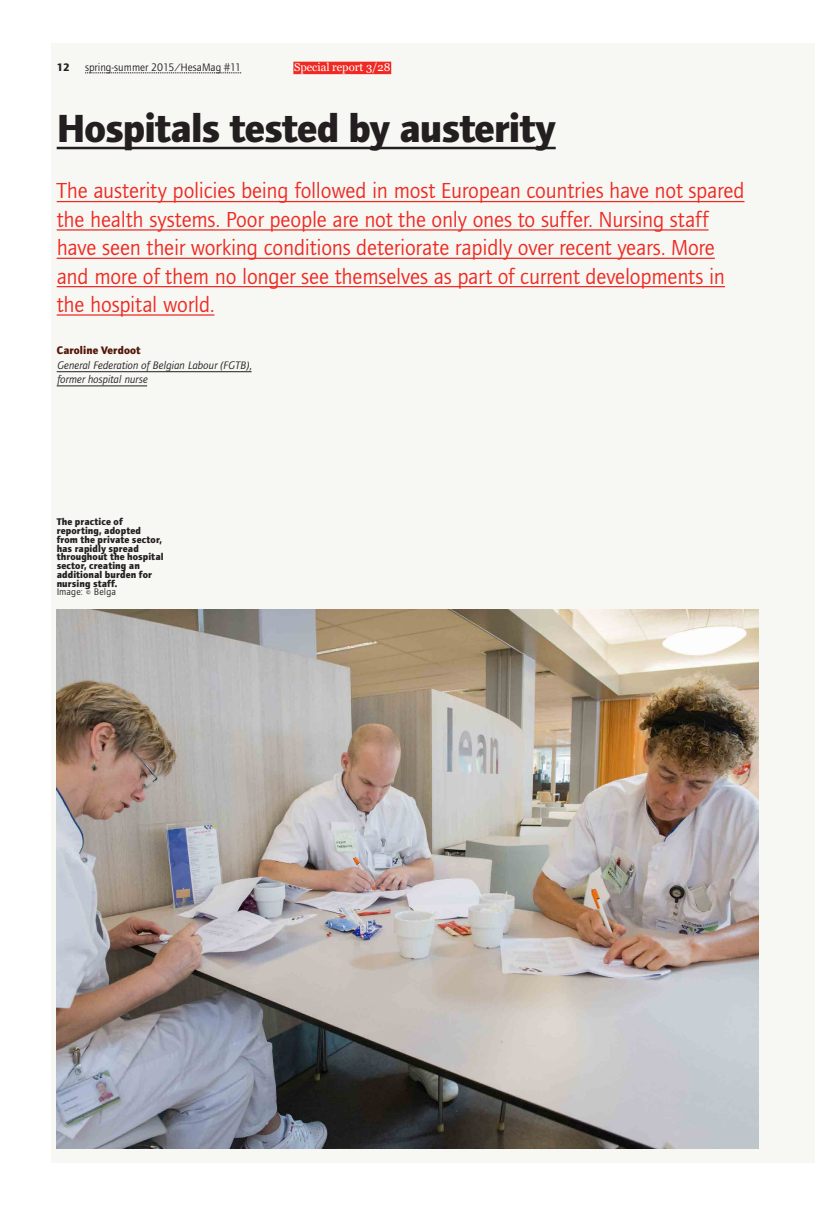
<style>
.page{position:relative;width:815px;height:1205px;background:#fff}
.page>*{position:absolute;margin:0;border:0;box-sizing:border-box;transform-origin:0 0}
.HM___Titre_3{font:40.62px "etui Foundry Journal bold";letter-spacing:-.02em;color:#231f20}
.HM___Chapeau{font:22.5px/28.4px "etui Foundry Journal book";letter-spacing:-.01em;color:#ee2a23}
.HM___Auteur_Fonction{font:italic 11.25px "etui Foundry Journal Book";color:#231f20}
.t1{font:11.25px "etui Foundry Journal book";color:#231f20}
.HM___Rubrique{font:11.25px "Georgia";color:#fff}
.HM___Auteur{font:11.25px "etui Foundry Journal bold";letter-spacing:.01em;color:#511607}
.HM___Folio{font:11.25px "etui Foundry Journal bold";color:#231f20}
.HM___Image{font:10px/8.8px "etui Foundry Journal bold";letter-spacing:.015em;color:#231f20}
.HM___Image-2{font:10px "etui Foundry Journal book";letter-spacing:.01em;color:#231f20}
</style>
<div class="page">
<div style="left:51px;top:43px;width:764px;height:1119px;background:#f7f7f3"></div>
<svg style="left:85px;top:73px;width:156px;height:1px"></svg>
<div style="left:293px;top:62px;width:98px;height:12px;background:#ee2a23"></div>
<hr style="left:57px;top:371px;width:195px;height:1px;background:#231f20">
<hr style="left:57px;top:385px;width:90px;height:1px;background:#231f20">
<hr style="left:57px;top:147px;width:499px;height:2px;background:#231f20">
<hr style="left:57px;top:201px;width:687px;height:1px;background:#ee2a23">
<hr style="left:57px;top:229px;width:652px;height:2px;background:#ee2a23">
<hr style="left:57px;top:258px;width:658px;height:1px;background:#ee2a23">
<hr style="left:57px;top:286px;width:668px;height:1px;background:#ee2a23">
<hr style="left:57px;top:314px;width:157px;height:2px;background:#ee2a23">
<img style="left:57px;top:609px;width:701px;height:539px">
<p class="HM___Folio" style="left:57px;top:60px;width:15px">12</p>
<p class="t1" style="left:85px;top:61px;width:158px">spring-summer 2015/HesaMag #11</p>
<p class="HM___Rubrique" style="left:294px;top:59px;width:98px">Special report 3/28</p>
<p class="HM___Titre_3" style="left:57px;top:104px;width:500px">Hospitals tested by austerity</p>
<p class="HM___Chapeau" style="left:57px;top:177px;width:689px">The austerity policies being followed in most European countries have not spared the health systems. Poor people are not the only ones to suffer. Nursing staff have seen their working conditions deteriorate rapidly over recent years. More and more of them no longer see themselves as part of current developments in the hospital world.</p>
<p class="HM___Auteur" style="left:57px;top:344px;width:85px">Caroline Verdoot</p>
<p class="HM___Auteur_Fonction" style="left:57px;top:359px;width:196px">General Federation of Belgian Labour (FGTB),</p>
<p class="HM___Auteur_Fonction" style="left:57px;top:373px;width:92px">former hospital nurse</p>
<p class="HM___Image" style="left:57px;top:518px;width:108px">The practice of reporting, adopted from the private sector, has rapidly spread throughout the hospital sector, creating an additional burden for nursing staff.</p>
<p class="HM___Image-2" style="left:57px;top:586px;width:61px">Image: © Belga</p>
</div>
